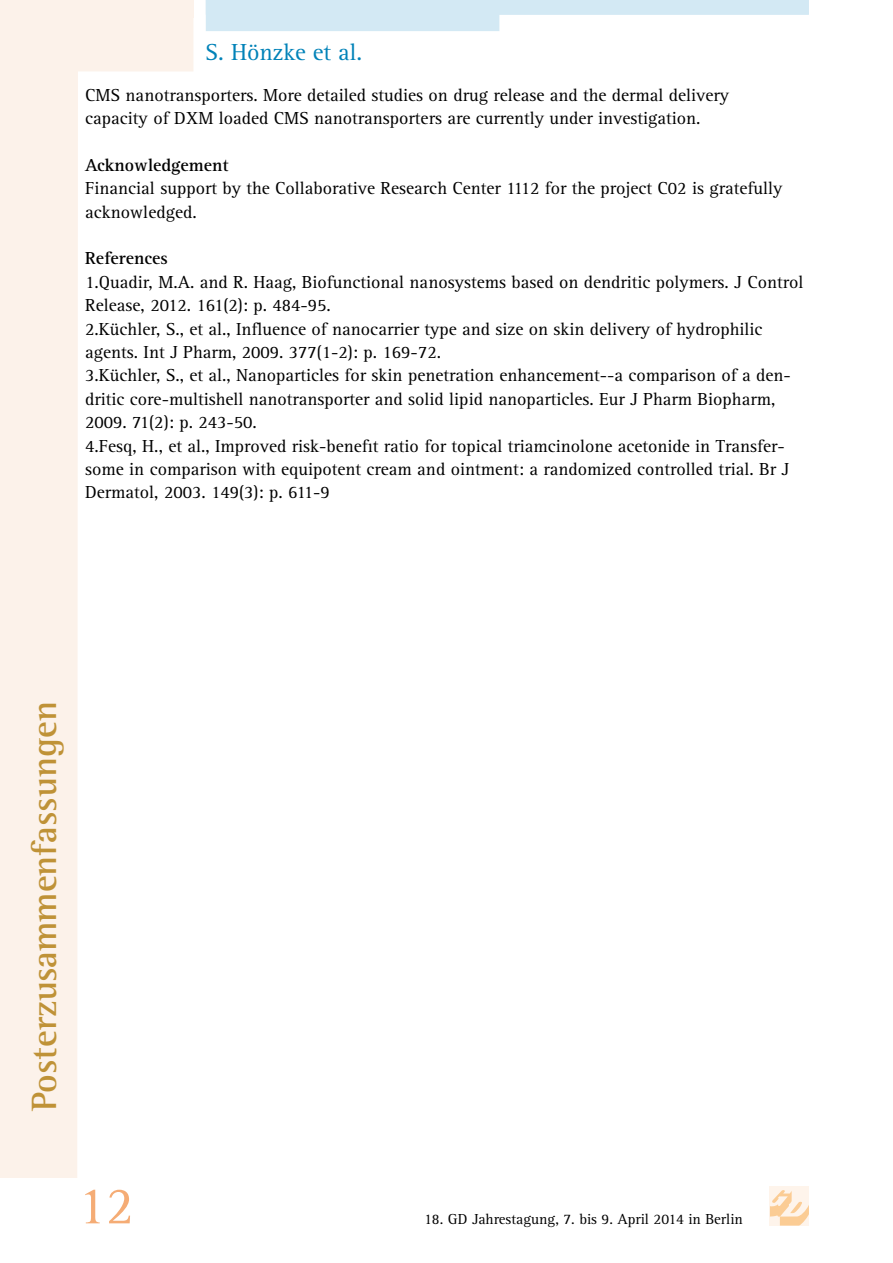
<style>
.page{position:relative;width:893px;height:1263px;background:#fff}
.page>*{position:absolute;margin:0;border:0;box-sizing:border-box;transform-origin:0 0}
.t1{font:54px "Agfa Rotis Serif";color:#f5ac75}
.t2{font:700 36px "Agfa Rotis Semi Serif";color:#bf9237}
.t3{font:24px "Agfa Rotis Serif";color:#0082b8}
.t4{font:18px/23.4px "Agfa Rotis Serif";color:#000}
.t5{font:700 18px "Agfa Rotis Serif";color:#000}
.t6{font:15px "Agfa Rotis Serif";color:#000}
</style>
<div class="page">
<div style="left:770px;top:1186px;width:39px;height:39px;background:#fef4eb"></div>
<svg style="left:770px;top:1190px;width:39px;height:35px"></svg>
<svg style="left:0;top:0;width:194px;height:1178px"></svg>
<div style="left:0;top:0;width:193px;height:17px;background:#fcf2ea"></div>
<svg style="left:206px;top:0;width:603px;height:31px"></svg>
<h3 class="t3" style="left:205px;top:38px;width:159px">S. Hönzke et al.</h3>
<p class="t4" style="left:85px;top:84px;width:646px">CMS nanotransporters. More detailed studies on drug release and the dermal delivery capacity of DXM loaded CMS nanotransporters are currently under investigation.</p>
<p class="t5" style="left:85px;top:154px;width:145px">Acknowledgement</p>
<p class="t4" style="left:85px;top:177px;width:699px">Financial support by the Collaborative Research Center 1112 for the project C02 is gratefully acknowledged.</p>
<p class="t5" style="left:85px;top:248px;width:84px">References</p>
<p class="t4" style="left:85px;top:271px;width:720px">1.Quadir, M.A. and R. Haag, Biofunctional nanosystems based on dendritic polymers. J Control Release, 2012. 161(2): p. 484-95.<br>2.Küchler, S., et al., Influence of nanocarrier type and size on skin delivery of hydrophilic agents. Int J Pharm, 2009. 377(1-2): p. 169-72.<br>3.Küchler, S., et al., Nanoparticles for skin penetration enhancement--a comparison of a den&shy;dritic core-multishell nanotransporter and solid lipid nanoparticles. Eur J Pharm Biopharm, 2009. 71(2): p. 243-50.<br>4.Fesq, H., et al., Improved risk-benefit ratio for topical triamcinolone acetonide in Transfer&shy;some in comparison with equipotent cream and ointment: a randomized controlled trial. Br J Dermatol, 2003. 149(3): p. 611-9</p>
<h2 class="t2" style="left:23px;top:1111px;width:411px;rotate:-90deg">Posterzusammenfassungen</h2>
<h1 class="t1" style="left:78px;top:1175px;width:58px">12</h1>
<p class="t6" style="left:424px;top:1210px;width:320px">18. GD Jahrestagung, 7. bis 9. April 2014 in Berlin</p>
</div>
